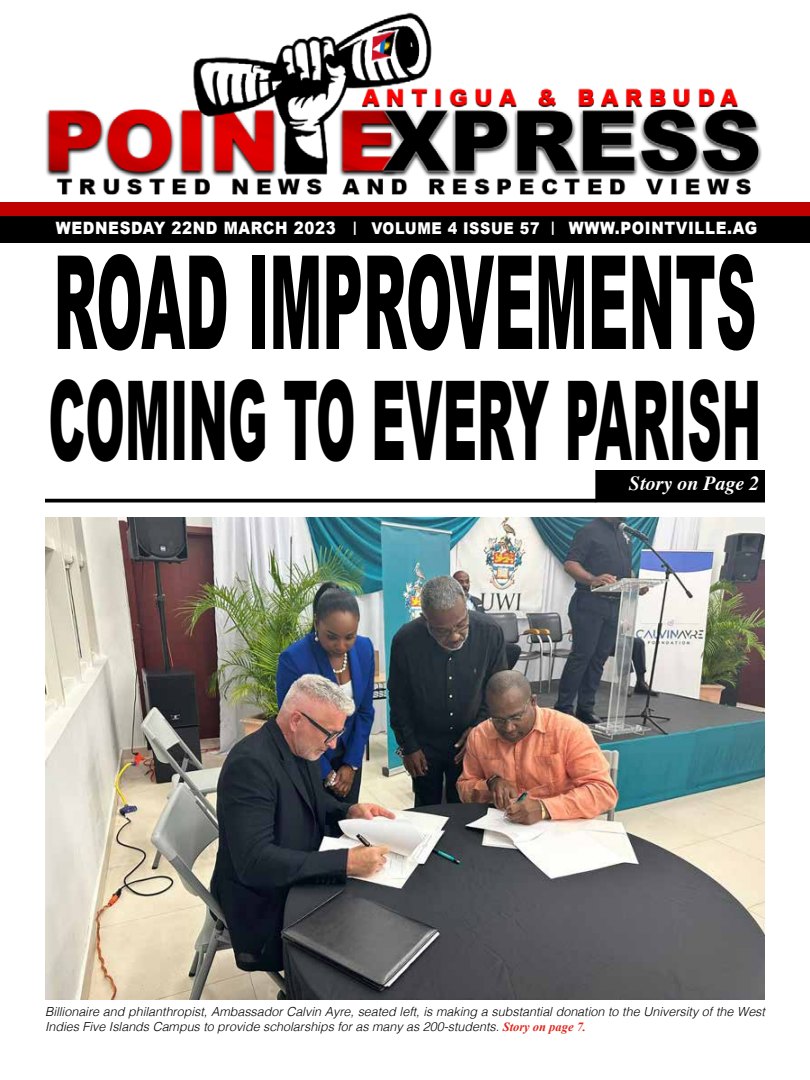
<style>
.page{position:relative;width:810px;height:1080px;background:#fff}
.page>*{position:absolute;margin:0;border:0;box-sizing:border-box;transform-origin:0 0}
.t1{font:900 130.38px "Arial";color:#000;scale:.43 1}
.t2{font:900 110.12px "Arial";color:#000;scale:.43 1}
.t3{font:italic 700 20px "Times";color:#fff}
.t4{font:900 17px "Arial";letter-spacing:.04em;color:#fff;scale:.88 1}
.t5{font:italic 300 12.5px/15px "Helvetica";color:#000}
.s1{font-size:16.25px}
.s2{font-family:"Times New Roman";font-weight:700;color:#e1251b}
</style>
<div class="page">
<div style="left:0;top:214px;width:810px;height:28px;background:#000"></div>
<div style="left:0;top:202px;width:810px;height:14px;background:#c00000"></div>
<img style="left:46px;top:12px;width:716px;height:182px">
<hr style="left:45px;top:499px;width:551px;height:3px;background:#000">
<div style="left:595px;top:470px;width:170px;height:32px;background:#000"></div>
<img style="left:45px;top:518px;width:720px;height:482px">
<h3 class="t4" style="left:56px;top:216px;width:799px">WEDNESDAY 22ND MARCH 2023 <sup>|</sup> <span class="s1">VOLUME 4 ISSUE 57</span> <sup>|</sup> WWW.POINTVILLE.AG</h3>
<h1 class="t1" style="left:53px;top:208px;width:1636px">ROAD IMPROVEMENTS</h1>
<h2 class="t2" style="left:49px;top:340px;width:1659px">COMING TO EVERY PARISH</h2>
<h3 class="t3" style="left:629px;top:465px;width:132px">Story on Page 2</h3>
<p class="t5" style="left:45px;top:1004px;width:722px">Billionaire and philanthropist, Ambassador Calvin Ayre, seated left, is making a substantial donation to the University of the West<br>Indies Five Islands Campus to provide scholarships for as many as 200-students. <span class="s2">Story on page 7.</span></p>
</div>
